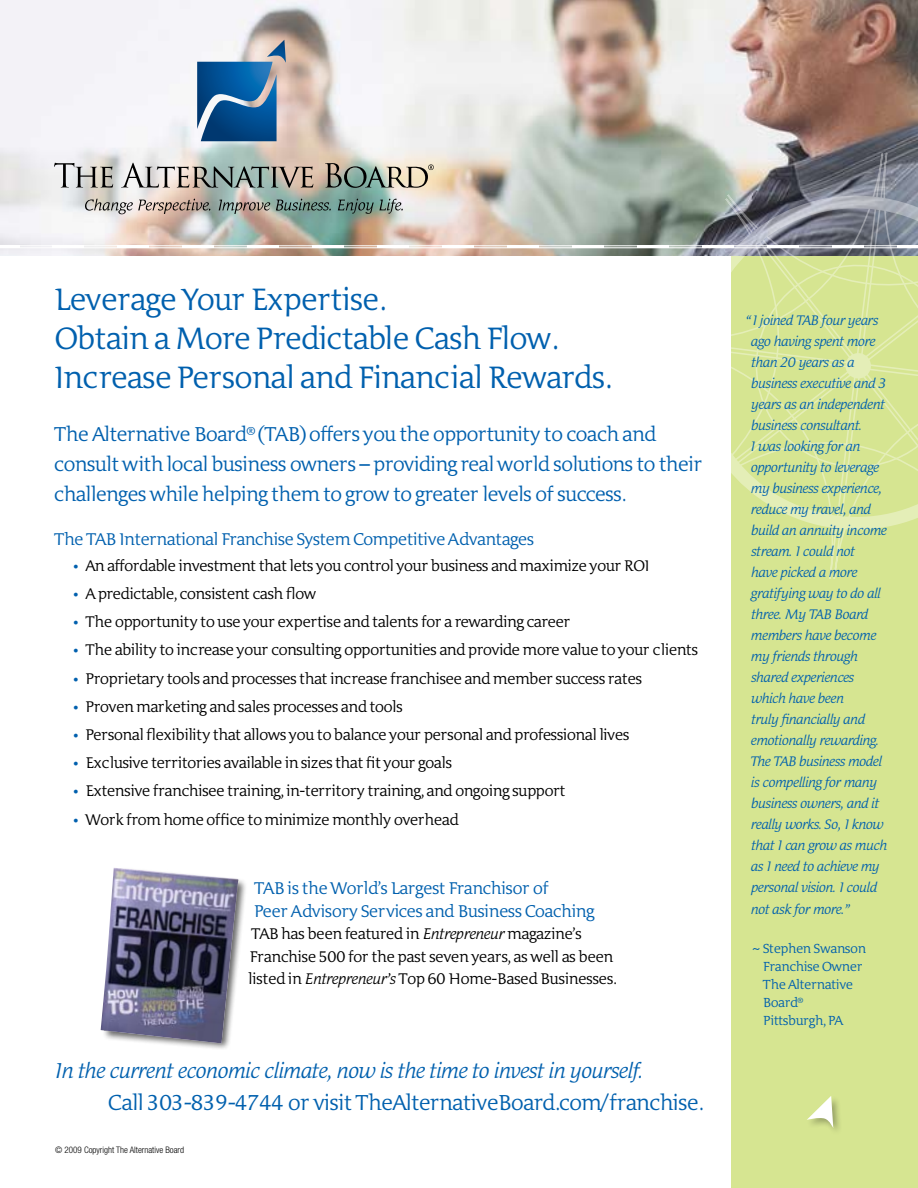
<style>
.page{position:relative;width:918px;height:1188px;background:#fff}
.page>*{position:absolute;margin:0;border:0;box-sizing:border-box;transform-origin:0 0}
.t1{font:30px/39px "Cicero";letter-spacing:-.015em;color:#0060ae}
.t2{font:italic 21px "Cicero";letter-spacing:-.02em;color:#0060ae}
.t3{font:21px "Cicero";letter-spacing:-.02em;color:#0060ae}
.t4{font:19.5px/30px "Cicero";letter-spacing:-.02em;color:#0060ae}
.t5{font:16.5px/22.5px "Cicero";letter-spacing:-.02em;color:#0060ae}
.t6{font:15px/22.5px "Cicero";letter-spacing:-.02em;color:#000}
.t7{font:italic 13.5px/21px "Cicero";letter-spacing:-.02em;color:#0060ae}
.t8{font:12.75px/18px "Cicero";letter-spacing:-.015em;color:#0060ae}
.t9{font:300 condensed 9px "Helvetica Neue";color:#000}
.s1{color:#0060ae}
.s2{font-style:italic}
</style>
<div class="page">
<div style="left:731px;top:248px;width:187px;height:940px;background:#d6e591"></div>
<img style="left:0;top:0;width:918px;height:151px">
<svg style="left:644px;top:128px;width:240px;height:23px"></svg>
<svg style="left:197px;top:40px;width:89px;height:101px;background:#5a85ac"></svg>
<svg style="left:0;top:151px;width:918px;height:428px"></svg>
<div style="left:102px;top:866px;width:145px;height:184px;background:#000;opacity:.6"></div>
<img style="left:101px;top:868px;width:137px;height:175px">
<div style="left:804px;top:1094px;width:38px;height:42px;background:#000;opacity:.3"></div>
<svg style="left:807px;top:1096px;width:26px;height:32px"></svg>
<h1 class="t1" style="left:54px;top:279px;width:558px">Leverage Your Expertise.<br>Obtain a More Predictable Cash Flow.<br>Increase Personal and Financial Rewards.</h1>
<h3 class="t4" style="left:54px;top:419px;width:650px">The Alternative Board<sup>®</sup> (TAB) offers you the opportunity to coach and consult with local business owners – providing real world solutions to their challenges while helping them to grow to greater levels of success.</h3>
<p class="t5" style="left:54px;top:528px;width:481px">The TAB International Franchise System Competitive Advantages</p>
<p class="t6" style="left:74px;top:554px;width:578px"><span class="s1">•</span> An affordable investment that lets you control your business and maximize your ROI</p>
<p class="t6" style="left:74px;top:582px;width:244px"><span class="s1">•</span> A predictable, consistent cash flow</p>
<p class="t6" style="left:74px;top:611px;width:498px"><span class="s1">•</span> The opportunity to use your expertise and talents for a rewarding career</p>
<p class="t6" style="left:74px;top:639px;width:626px"><span class="s1">•</span> The ability to increase your consulting opportunities and provide more value to your clients</p>
<p class="t6" style="left:74px;top:667px;width:570px"><span class="s1">•</span> Proprietary tools and processes that increase franchisee and member success rates</p>
<p class="t6" style="left:74px;top:695px;width:331px"><span class="s1">•</span> Proven marketing and sales processes and tools</p>
<p class="t6" style="left:74px;top:723px;width:557px"><span class="s1">•</span> Personal flexibility that allows you to balance your personal and professional lives</p>
<p class="t6" style="left:74px;top:752px;width:380px"><span class="s1">•</span> Exclusive territories available in sizes that fit your goals</p>
<p class="t6" style="left:74px;top:780px;width:493px"><span class="s1">•</span> Extensive franchisee training, in-territory training, and ongoing support</p>
<p class="t6" style="left:74px;top:808px;width:387px"><span class="s1">•</span> Work from home office to minimize monthly overhead</p>
<p class="t5" style="left:254px;top:877px;width:342px">TAB is the World’s Largest Franchisor of<br>Peer Advisory Services and Business Coaching</p>
<p class="t6" style="left:248px;top:922px;width:370px">TAB has been featured in <span class="s2">Entrepreneur</span> magazine’s<br>Franchise 500 for the past seven years, as well as been listed in <span class="s2">Entrepreneur’s</span> Top 60 Home-Based Businesses.</p>
<h2 class="t2" style="left:54px;top:1058px;width:591px">In the current economic climate, now is the time to invest in yourself.</h2>
<h2 class="t3" style="left:108px;top:1090px;width:596px">Call 303-839-4744 or visit TheAlternativeBoard.com/franchise.</h2>
<p class="t9" style="left:55px;top:1145px;width:130px">© 2009 Copyright The Alternative Board</p>
<p class="t7" style="left:750px;top:310px;width:138px;text-indent:-5px">“I joined TAB four years ago having spent more than 20 years as a business executive and 3 years as an independent business consultant.<br>I was looking for an opportunity to leverage my business experience, reduce my travel, and build an annuity income stream. I could not<br>have picked a more gratifying way to do all three. My TAB Board members have become my friends through shared experiences which have been<br>truly financially and emotionally rewarding.<br>The TAB business model is compelling for many business owners, and it really works. So, I know that I can grow as much as I need to achieve my personal vision. I could not ask for more.”</p>
<p class="t8" style="left:763px;top:939px;width:104px;text-indent:-10px">~ Stephen Swanson<br>Franchise Owner<br>The Alternative<br>Board<sup>®<br></sup>Pittsburgh, PA</p>
</div>
